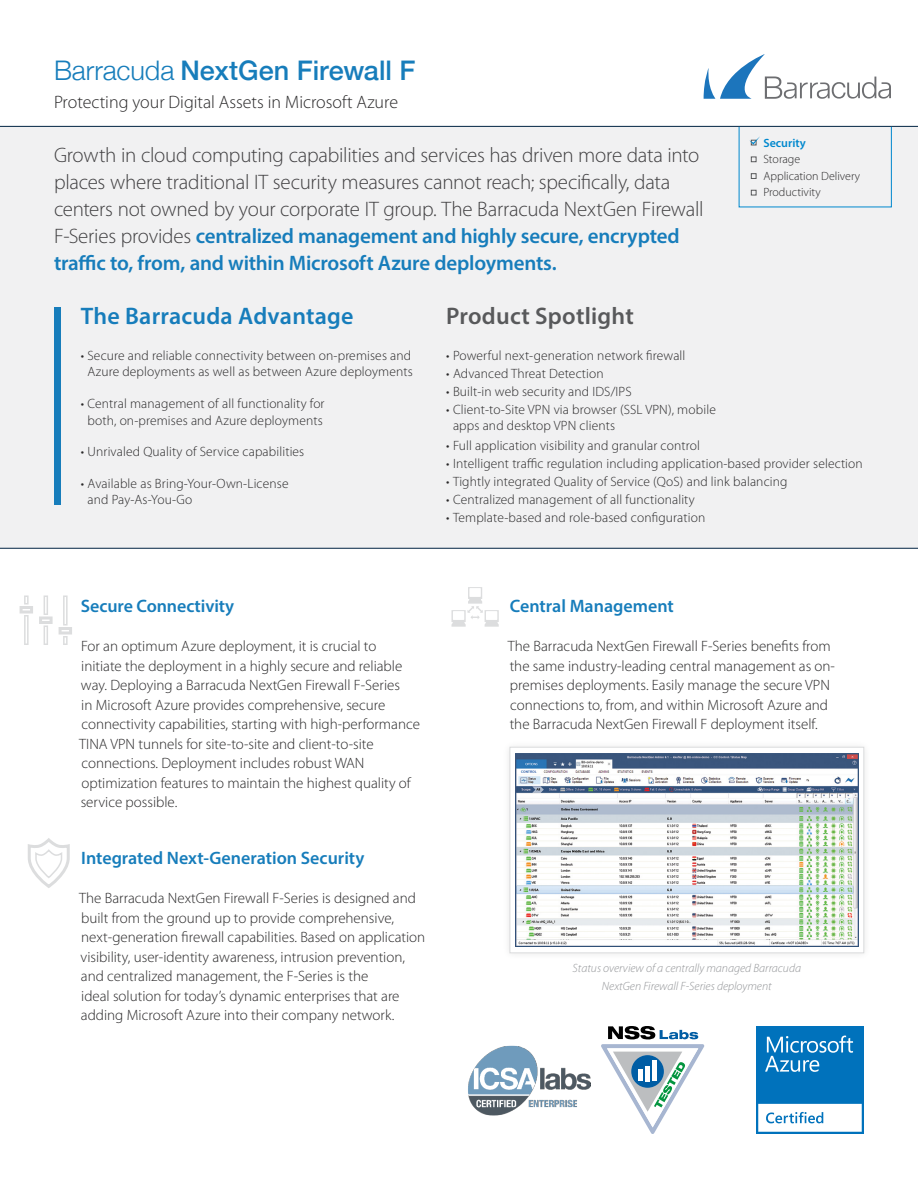
<style>
.page{position:relative;width:918px;height:1188px;background:#fff}
.page>*{position:absolute;margin:0;border:0;box-sizing:border-box;transform-origin:0 0}
.t1{font:500 27px "Helvetica Neue";color:#177dbb}
.t2{font:600 24px "Myriad Pro";letter-spacing:.01em;color:#177dbb}
.t3{font:600 24px "Myriad Pro";letter-spacing:.01em;color:#58595b}
.t4{font:300 21px/27px "Myriad Pro";letter-spacing:-.015em;color:#414042}
.t5{font:600 18px "Myriad Pro";color:#177dbb}
.t6{font:300 18px "Myriad Pro";color:#292829}
.t7{font:300 15px/19.5px "Myriad Pro";color:#292829}
.t8{font:300 13.5px/16.5px "Myriad Pro";letter-spacing:.01em;color:#292829;text-align:center}
.t9{font:italic 300 12px/18px "Myriad Pro";color:#939598;text-align:center}
.t10{font:300 12px/16.5px "Myriad Pro";color:#292829}
.t11{font:600 12px "Myriad Pro";color:#0088ce}
.s1{font-weight:300}
.s2{font-weight:600;color:#177dbb}
</style>
<div class="page">
<div style="left:0;top:126px;width:918px;height:423px;background:#f1f1f2"></div>
<div style="left:54px;top:307px;width:7px;height:197px;background:#177dbb"></div>
<svg style="left:738px;top:126px;width:154px;height:82px"></svg>
<svg style="left:704px;top:54px;width:187px;height:45px"></svg>
<svg style="left:452px;top:587px;width:47px;height:40px"></svg>
<div style="left:502px;top:739px;width:370px;height:222px;background:#000;opacity:.1"></div>
<svg style="left:510px;top:747px;width:354px;height:206px"></svg>
<img style="left:516px;top:754px;width:342px;height:192px">
<svg style="left:28px;top:840px;width:42px;height:48px"></svg>
<img style="left:468px;top:1045px;width:123px;height:71px">
<svg style="left:20px;top:596px;width:13px;height:49px"></svg>
<svg style="left:59px;top:596px;width:13px;height:49px"></svg>
<svg style="left:39px;top:596px;width:14px;height:49px"></svg>
<svg style="left:601px;top:1026px;width:103px;height:108px"></svg>
<svg style="left:756px;top:1026px;width:108px;height:108px"></svg>
<h1 class="t1" style="left:54px;top:49px;width:363px"><span class="s1">Barracuda</span> NextGen Firewall F</h1>
<p class="t6" style="left:54px;top:92px;width:346px">Protecting your Digital Assets in Microsoft Azure</p>
<p class="t4" style="left:54px;top:142px;width:651px">Growth in cloud computing capabilities and services has driven more data into places where traditional IT security measures cannot reach; specifically, data centers not owned by your corporate IT group. The Barracuda NextGen Firewall F-Series provides <span class="s2">centralized management and highly secure, encrypted traffic to, from, and within Microsoft Azure deployments.</span></p>
<p class="t11" style="left:763px;top:135px;width:44px">Security</p>
<p class="t10" style="left:763px;top:151px;width:98px">Storage<br>Application Delivery<br>Productivity</p>
<h2 class="t2" style="left:81px;top:301px;width:274px">The Barracuda Advantage</h2>
<p class="t8" style="left:81px;top:347px;width:334px">• Secure and reliable connectivity between on-premises and<br>Azure deployments as well as between Azure deployments</p>
<p class="t8" style="left:81px;top:396px;width:245px">• Central management of all functionality for both, on-premises and Azure deployments</p>
<p class="t8" style="left:81px;top:444px;width:225px">• Unrivaled Quality of Service capabilities</p>
<p class="t8" style="left:88px;top:475px;width:203px;text-align:left;text-indent:-7px">• Available as Bring-Your-Own-License and Pay-As-You-Go</p>
<h2 class="t3" style="left:446px;top:301px;width:189px">Product Spotlight</h2>
<p class="t8" style="left:446px;top:347px;width:241px">• Powerful next-generation network firewall</p>
<p class="t8" style="left:446px;top:365px;width:159px">• Advanced Threat Detection</p>
<p class="t8" style="left:446px;top:383px;width:187px">• Built-in web security and IDS/IPS</p>
<p class="t8" style="left:453px;top:401px;width:264px;text-align:left;text-indent:-7px">• Client-to-Site VPN via browser (SSL VPN), mobile apps and desktop VPN clients</p>
<p class="t8" style="left:446px;top:437px;width:255px">• Full application visibility and granular control</p>
<p class="t8" style="left:446px;top:455px;width:418px">• Intelligent traffic regulation including application-based provider selection</p>
<p class="t8" style="left:446px;top:473px;width:343px">• Tightly integrated Quality of Service (QoS) and link balancing</p>
<p class="t8" style="left:446px;top:491px;width:250px">• Centralized management of all functionality</p>
<p class="t8" style="left:446px;top:509px;width:261px">• Template-based and role-based configuration</p>
<p class="t5" style="left:81px;top:595px;width:155px">Secure Connectivity</p>
<p class="t7" style="left:79px;top:637px;width:342px">For an optimum Azure deployment, it is crucial to<br>initiate the deployment in a highly secure and reliable way. Deploying a Barracuda NextGen Firewall F-Series<br>in Microsoft Azure provides comprehensive, secure connectivity capabilities, starting with high-performance TINA VPN tunnels for site-to-site and client-to-site connections. Deployment includes robust WAN optimization features to maintain the highest quality of service possible.</p>
<p class="t5" style="left:81px;top:847px;width:285px">Integrated Next-Generation Security</p>
<p class="t7" style="left:79px;top:889px;width:348px">The Barracuda NextGen Firewall F-Series is designed and built from the ground up to provide comprehensive, next-generation firewall capabilities. Based on application visibility, user-identity awareness, intrusion prevention, and centralized management, the F-Series is the<br>ideal solution for today’s dynamic enterprises that are adding Microsoft Azure into their company network.</p>
<p class="t5" style="left:510px;top:595px;width:166px">Central Management</p>
<p class="t7" style="left:508px;top:637px;width:329px">The Barracuda NextGen Firewall F-Series benefits from the same industry-leading central management as on&shy;premises deployments. Easily manage the secure VPN connections to, from, and within Microsoft Azure and the Barracuda NextGen Firewall F deployment itself.</p>
<p class="t9" style="left:573px;top:959px;width:230px">Status overview of a centrally managed Barracuda<br>NextGen Firewall F-Series deployment</p>
</div>
